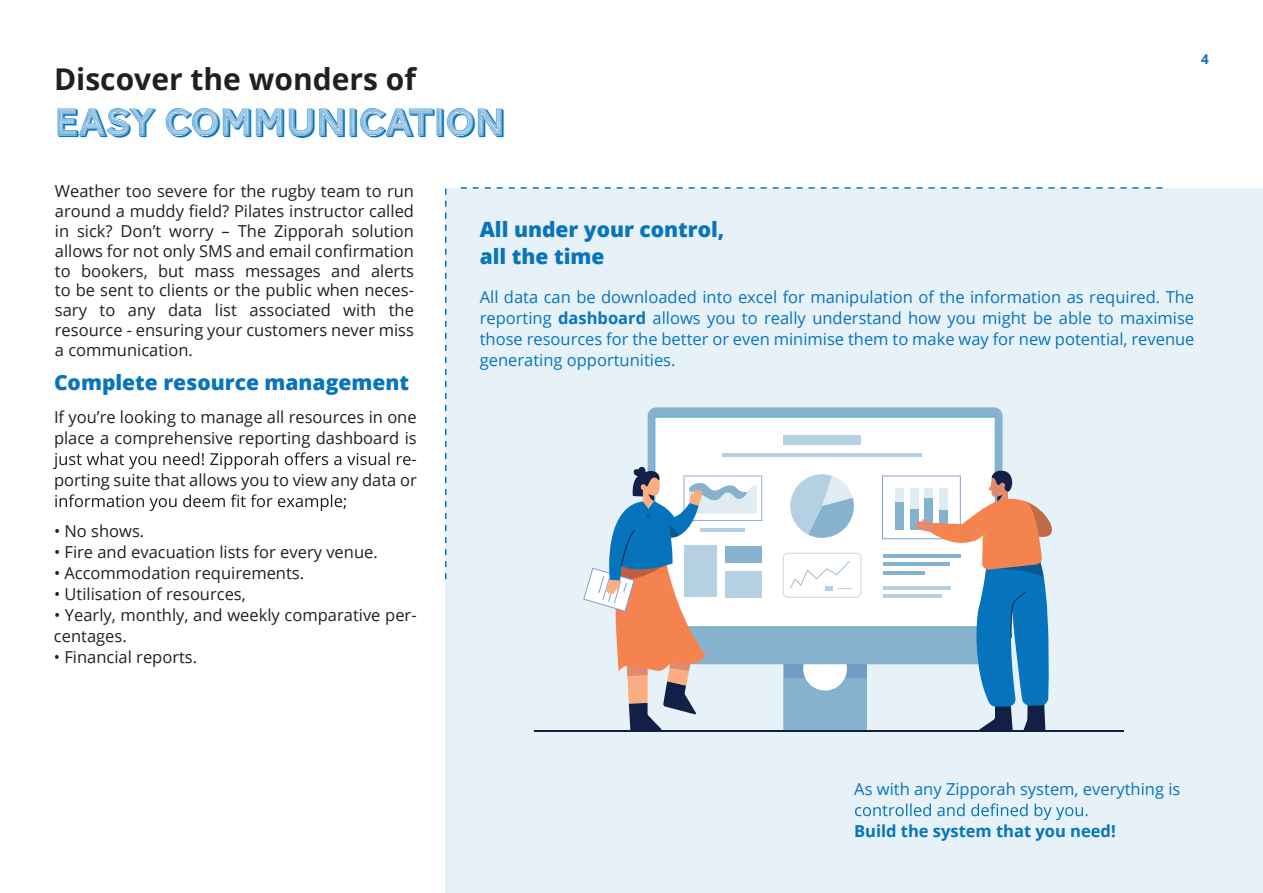
<style>
.page{position:relative;width:1263px;height:893px;background:#fff}
.page>*{position:absolute;margin:0;border:0;box-sizing:border-box;transform-origin:0 0}
.t1{font:39px "AW Conqueror Std Carved";color:#0774bc}
.t2{font:700 30px "Open Sans";color:#231f20}
.t3{font:800 21px/27px "Open Sans";color:#0774bc}
.t4{font:16.5px/19.8px "Open Sans";color:#231f20;text-align:right}
.t5{font:16.5px/21px "Open Sans";color:#0774bc;text-align:justify}
.t6{font:700 16.5px "Open Sans";color:#0774bc}
.t7{font:700 13.5px "Open Sans";color:#0774bc}
.s1{font-weight:700}
</style>
<div class="page">
<div style="left:445px;top:189px;width:818px;height:704px;background:#e6f1f8"></div>
<svg style="left:53px;top:452px;width:358px;height:17px"></svg>
<svg style="left:55px;top:494px;width:291px;height:17px"></svg>
<svg style="left:855px;top:803px;width:232px;height:17px"></svg>
<svg style="left:461px;top:187px;width:701px;height:2px"></svg>
<svg style="left:445px;top:189px;width:1px;height:390px"></svg>
<div style="left:783px;top:664px;width:84px;height:66px;background:#87b2cf"></div>
<div style="left:784px;top:638px;width:82px;height:40px;background:#719dc2"></div>
<div style="left:803px;top:647px;width:44px;height:43px;background:#fff;border-radius:50%"></div>
<div style="left:648px;top:407px;width:354px;height:257px;background:#87b2cf"></div>
<div style="left:654px;top:416px;width:342px;height:212px;background:#fff"></div>
<div style="left:783px;top:435px;width:77px;height:9px;background:#b5d0e2"></div>
<hr style="left:722px;top:453px;width:200px;height:4px;background:#b5d0e2">
<svg style="left:783px;top:553px;width:78px;height:45px;background:#f7fafc"></svg>
<svg style="left:790px;top:474px;width:64px;height:64px;background:#bed5e5"></svg>
<svg style="left:583px;top:465px;width:179px;height:265px"></svg>
<svg style="left:882px;top:469px;width:170px;height:261px"></svg>
<hr style="left:534px;top:730px;width:589px;height:1px;background:#121f46">
<h2 class="t2" style="left:54px;top:58px;width:363px">Discover the wonders of</h2>
<h1 class="t1" style="left:54px;top:102px;width:452px">EASY COMMUNICATION</h1>
<p class="t7" style="left:1201px;top:50px;width:9px">4</p>
<p class="t4" style="left:55px;top:181px;width:361px;text-align:justify">Weather too severe for the rugby team to run around a muddy field? Pilates instructor called in sick? Don’t worry – The Zipporah solution allows for not only SMS and email confirmation to bookers, but mass messages and alerts to be sent to clients or the public when neces&shy;sary to any data list associated with the resource - ensuring your customers never miss a communication.</p>
<p class="t3" style="left:54px;top:368px;width:357px">Complete resource management</p>
<p class="t4" style="left:54px;top:406px;width:364px;line-height:21px">If you’re looking to manage all resources in one place a comprehensive reporting dashboard is -<br>porting suite that allows you to view any data or</p>
<p class="t4" style="left:54px;top:521px;width:92px">• No shows.</p>
<p class="t4" style="left:54px;top:542px;width:325px">• Fire and evacuation lists for every venue.</p>
<p class="t4" style="left:54px;top:563px;width:252px">• Accommodation requirements.</p>
<p class="t4" style="left:54px;top:584px;width:193px">• Utilisation of resources,</p>
<p class="t4" style="left:54px;top:604px;width:364px;line-height:21px;text-align:left">• Yearly, monthly, and weekly comparative per&shy;centages.</p>
<p class="t4" style="left:54px;top:647px;width:145px">• Financial reports.</p>
<p class="t3" style="left:480px;top:215px;width:246px">All under your control, all the time</p>
<p class="t5" style="left:480px;top:286px;width:716px">All data can be downloaded into excel for manipulation of the information as required. The reporting <span class="s1">dashboard</span> allows you to really understand how you might be able to maximise those resources for the better or even minimise them to make way for new potential, revenue generating opportunities.</p>
<p class="t5" style="left:854px;top:778px;width:328px">As with any Zipporah system, everything is</p>
<p class="t6" style="left:854px;top:819px;width:263px">Build the system that you need!</p>
</div>
